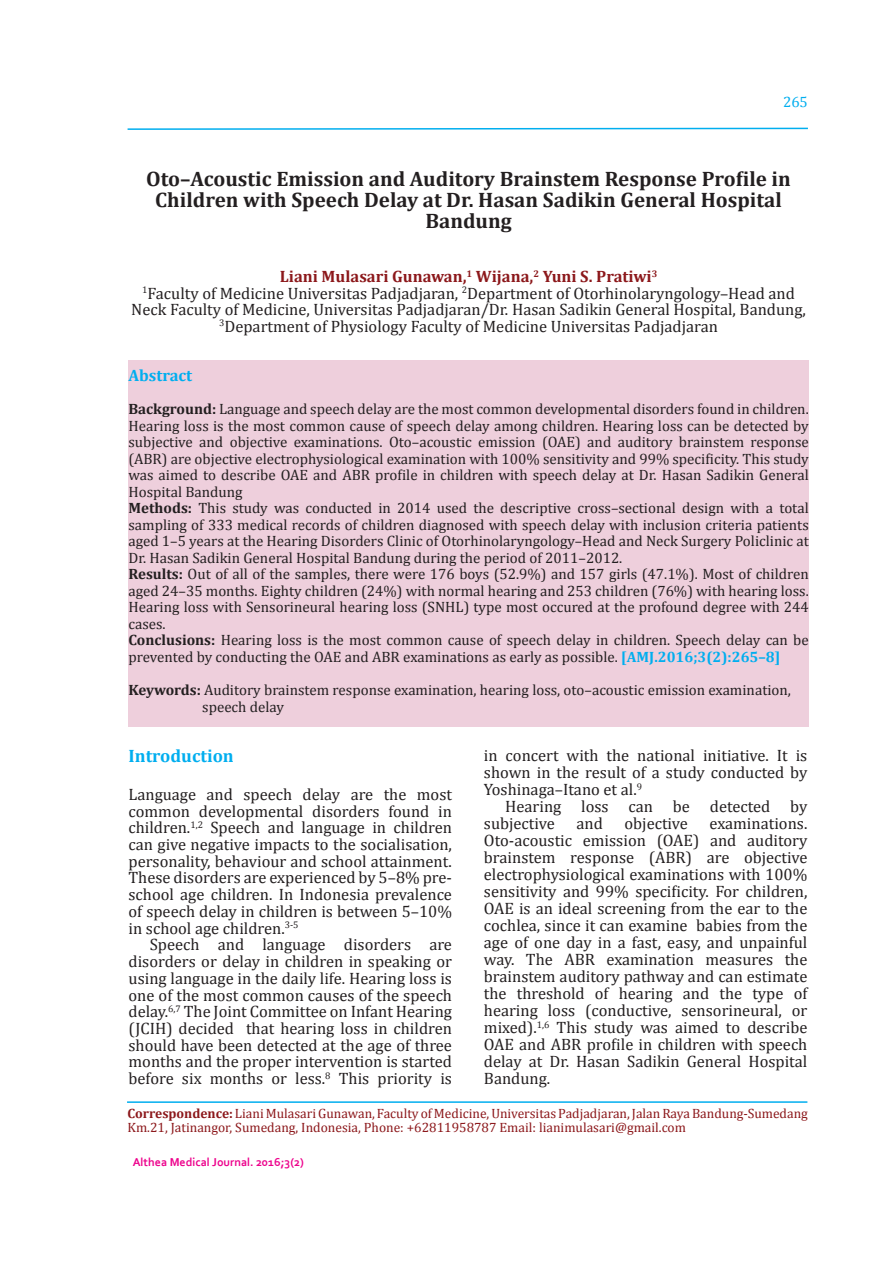
<style>
.page{position:relative;width:893px;height:1263px;background:#fff}
.page>*{position:absolute;margin:0;border:0;box-sizing:border-box;transform-origin:0 0}
.t1{font:700 21px/21px "Cambria";color:#231f20;text-align:center}
.t2{font:700 18px "Cambria";color:#00aeef}
.t3{font:16.5px/17px "Cambria";color:#231f20;text-align:justify}
.t4{font:700 16.5px "Cambria";color:#00aeef}
.t5{font:15px/16.5px "Cambria";color:#231f20}
.t6{font:15px "Cambria";color:#00aeef}
.t7{font:13.5px/13.5px "Cambria";color:#8c181b}
.t8{font:700 12px "Corbel";color:#ed028c}
.s1{font-weight:700;color:#8c181b}
.s2{font-weight:700}
.s3{font-weight:700;color:#00aeef}
</style>
<div class="page">
<svg style="left:127px;top:127px;width:681px;height:3px"></svg>
<div style="left:128px;top:360px;width:680px;height:367px;background:#eecfdc"></div>
<hr style="left:127px;top:1101px;width:680px;height:2px;background:#00aeef">
<p class="t6" style="left:783px;top:93px;width:26px">265</p>
<p class="t1" style="left:146px;top:168px;width:646px">Oto–Acoustic Emission and Auditory Brainstem Response Profile in<br>Children with Speech Delay at Dr. Hasan Sadikin General Hospital<br>Bandung</p>
<p class="t3" style="left:131px;top:268px;width:676px;line-height:16.5px;text-align:center"><span class="s1">Liani Mulasari Gunawan,</span><sup>1</sup> <span class="s1">Wijana,</span><sup>2</sup> <span class="s1">Yuni S. Pratiwi</span><sup>3<br></sup><sup>1</sup>Faculty of Medicine Universitas Padjadjaran, <sup>2</sup>Department of Otorhinolaryngology–Head and Neck Faculty of Medicine, Universitas Padjadjaran/Dr. Hasan Sadikin General Hospital, Bandung, <sup>3</sup>Department of Physiology Faculty of Medicine Universitas Padjadjaran</p>
<p class="t4" style="left:128px;top:366px;width:65px">Abstract</p>
<p class="t5" style="left:128px;top:401px;width:682px"><span class="s2">Background:</span> Language and speech delay are the most common developmental disorders found in children.<br>Hearing loss is the most common cause of speech delay among children. Hearing loss can be detected by subjective and objective examinations. Oto–acoustic emission (OAE) and auditory brainstem response (ABR) are objective electrophysiological examination with 100% sensitivity and 99% specificity. This study was aimed to describe OAE and ABR profile in children with speech delay at Dr. Hasan Sadikin General Hospital Bandung<br><span class="s2">Methods:</span> This study was conducted in 2014 used the descriptive cross–sectional design with a total sampling of 333 medical records of children diagnosed with speech delay with inclusion criteria patients aged 1–5 years at the Hearing Disorders Clinic of Otorhinolaryngology–Head and Neck Surgery Policlinic at Dr. Hasan Sadikin General Hospital Bandung during the period of 2011–2012.<br><span class="s2">Results:</span> Out of all of the samples, there were 176 boys (52.9%) and 157 girls (47.1%). Most of children aged 24–35 months. Eighty children (24%) with normal hearing and 253 children (76%) with hearing loss.<br>Hearing loss with Sensorineural hearing loss (SNHL) type most occured at the profound degree with 244 cases.<br><span class="s2">Conclusions:</span> Hearing loss is the most common cause of speech delay in children. Speech delay can be prevented by conducting the OAE and ABR examinations as early as possible. <span class="s3">[AMJ.2016;3(2):265–8]</span></p>
<p class="t5" style="left:202px;top:681px;width:590px;text-indent:-74px"><span class="s2">Keywords:</span> Auditory brainstem response examination, hearing loss, oto–acoustic emission examination, speech delay</p>
<p class="t2" style="left:129px;top:745px;width:107px">Introduction</p>
<p class="t3" style="left:129px;top:786px;width:325px">Language and speech delay are the most common developmental disorders found in children.<sup>1,2</sup> Speech and language in children can give negative impacts to the socialisation, personality, behaviour and school attainment.<br>These disorders are experienced by 5–8% pre&shy;school age children. In Indonesia prevalence of speech delay in children is between 5–10% in school age children.<sup>3-5</sup></p>
<p class="t3" style="left:129px;top:936px;width:325px;text-indent:21px">Speech and language disorders are disorders or delay in children in speaking or using language in the daily life. Hearing loss is one of the most common causes of the speech delay.<sup>6,7</sup> The Joint Committee on Infant Hearing (JCIH) decided that hearing loss in children should have been detected at the age of three months and the proper intervention is started before six months or less.<sup>8</sup> This priority is</p>
<p class="t3" style="left:484px;top:747px;width:325px">in concert with the national initiative. It is shown in the result of a study conducted by Yoshinaga–Itano et al.<sup>9</sup></p>
<p class="t3" style="left:484px;top:798px;width:325px;text-indent:21px">Hearing loss can be detected by subjective</p>
<p class="t3" style="left:576px;top:815px;width:28px">and</p>
<p class="t3" style="left:624px;top:815px;width:65px">objective</p>
<p class="t3" style="left:484px;top:815px;width:325px;text-indent:226px">examinations.<br>Oto-acoustic emission (OAE) and auditory brainstem response (ABR) are objective electrophysiological examinations with 100% sensitivity and 99% specificity. For children, OAE is an ideal screening from the ear to the cochlea, since it can examine babies from the age of one day in a fast, easy, and unpainful way. The ABR examination measures the brainstem auditory pathway and can estimate the threshold of hearing and the type of hearing loss (conductive, sensorineural, or mixed).<sup>1,6</sup> This study was aimed to describe OAE and ABR profile in children with speech delay at Dr. Hasan Sadikin General Hospital Bandung.</p>
<p class="t7" style="left:128px;top:1107px;width:682px"><span class="s2">Correspondence:</span> Liani Mulasari Gunawan, Faculty of Medicine, Universitas Padjadjaran, Jalan Raya Bandung-Sumedang<br>Km.21, Jatinangor, Sumedang, Indonesia, Phone: +62811958787 Email: lianimulasari@gmail.com</p>
<p class="t8" style="left:133px;top:1155px;width:172px">Althea Medical Journal. 2016;3(2)</p>
</div>
